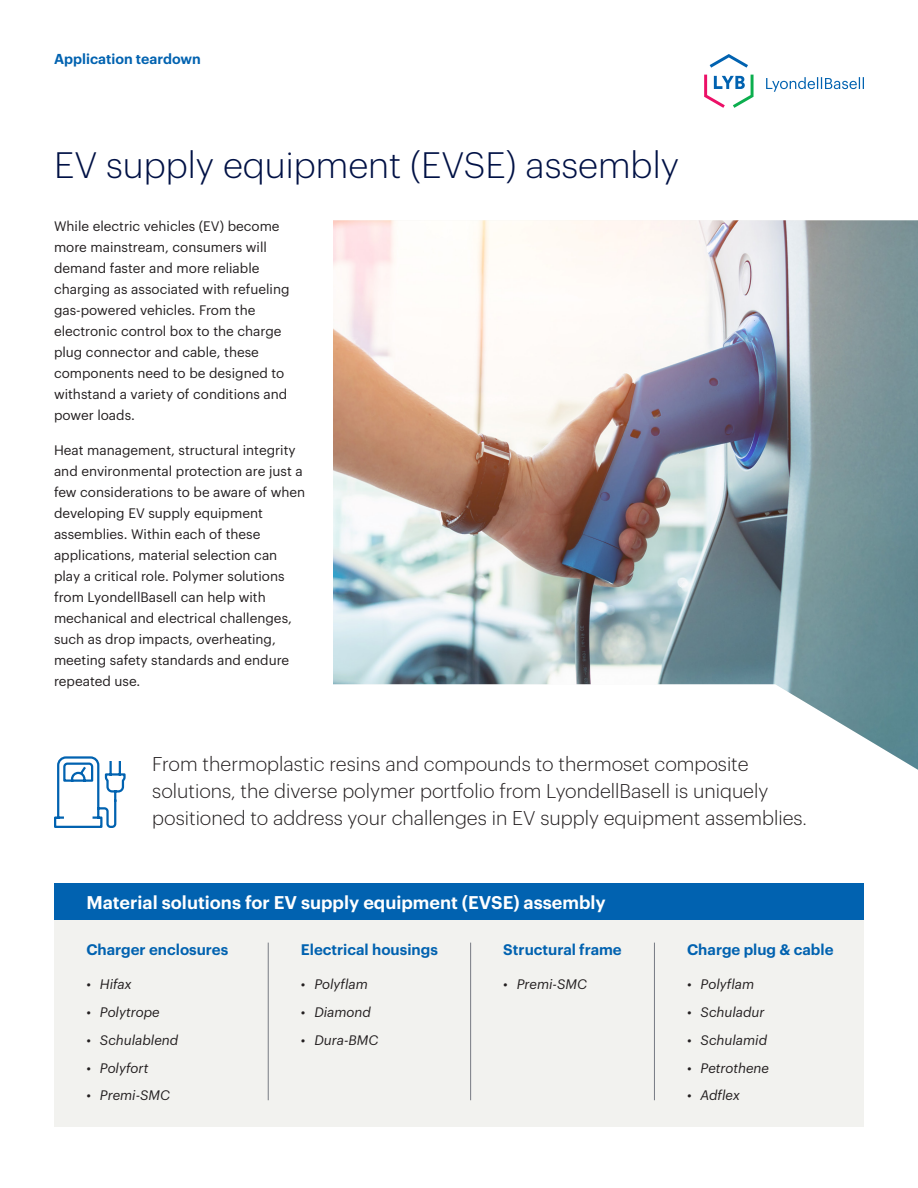
<style>
.page{position:relative;width:918px;height:1188px;background:#fff}
.page>*{position:absolute;margin:0;border:0;box-sizing:border-box;transform-origin:0 0}
.Heading_3{font:300 36px "Graphik";color:#001145}
.Intro_text{font:300 19.5px/27px "Graphik";color:#231f20}
.t1{font:600 18px "Graphik";color:#fff}
.t2{font:600 15px "Graphik";color:#0162b0}
.Business_Product_name{font:600 14.1px "Graphik";color:#0162b0}
.Body_text{font:13.5px/21px "Graphik";color:#231f20}
.t3{font:italic 13.5px "Graphik";color:#231f20}
</style>
<div class="page">
<div style="left:54px;top:883px;width:810px;height:243px;background:#f2f2ef"></div>
<div style="left:54px;top:883px;width:810px;height:37px;background:#0162b0"></div>
<img style="left:333px;top:220px;width:585px;height:550px">
<svg style="left:766px;top:77px;width:98px;height:15px"></svg>
<svg style="left:710px;top:54px;width:38px;height:14px"></svg>
<svg style="left:704px;top:75px;width:50px;height:33px"></svg>
<svg style="left:54px;top:756px;width:72px;height:72px"></svg>
<hr style="left:268px;top:943px;width:1px;height:157px;background:#777b83">
<hr style="left:470px;top:943px;width:1px;height:157px;background:#777b83">
<hr style="left:654px;top:943px;width:1px;height:157px;background:#777b83">
<p class="Business_Product_name" style="left:54px;top:48px;width:148px">Application teardown</p>
<p class="Heading_3" style="left:54px;top:139px;width:626px">EV supply equipment (EVSE) assembly</p>
<p class="Body_text" style="left:54px;top:215px;width:237px">While electric vehicles (EV) become more mainstream, consumers will demand faster and more reliable charging as associated with refueling gas-powered vehicles. From the electronic control box to the charge plug connector and cable, these components need to be designed to withstand a variety of conditions and power loads.</p>
<p class="Body_text" style="left:54px;top:438px;width:253px">Heat management, structural integrity and environmental protection are just a few considerations to be aware of when developing EV supply equipment assemblies. Within each of these applications, material selection can play a critical role. Polymer solutions from LyondellBasell can help with mechanical and electrical challenges, such as drop impacts, overheating, meeting safety standards and endure repeated use.</p>
<p class="Intro_text" style="left:152px;top:749px;width:656px">From thermoplastic resins and compounds to thermoset composite solutions, the diverse polymer portfolio from LyondellBasell is uniquely positioned to address your challenges in EV supply equipment assemblies.</p>
<p class="t1" style="left:86px;top:889px;width:521px">Material solutions for EV supply equipment (EVSE) assembly</p>
<p class="t2" style="left:86px;top:938px;width:144px">Charger enclosures</p>
<p class="t3" style="left:86px;top:974px;width:47px">• Hifax</p>
<p class="t3" style="left:86px;top:1002px;width:75px">• Polytrope</p>
<p class="t3" style="left:86px;top:1030px;width:93px">• Schulablend</p>
<p class="t3" style="left:86px;top:1057px;width:64px">• Polyfort</p>
<p class="t3" style="left:86px;top:1085px;width:85px">• Premi-SMC</p>
<p class="t2" style="left:301px;top:938px;width:138px">Electrical housings</p>
<p class="t3" style="left:301px;top:974px;width:69px">• Polyflam</p>
<p class="t3" style="left:301px;top:1002px;width:72px">• Diamond</p>
<p class="t3" style="left:301px;top:1030px;width:79px">• Dura-BMC</p>
<p class="t2" style="left:503px;top:938px;width:120px">Structural frame</p>
<p class="t3" style="left:503px;top:974px;width:85px">• Premi-SMC</p>
<p class="t2" style="left:687px;top:938px;width:148px">Charge plug &amp; cable</p>
<p class="t3" style="left:687px;top:974px;width:69px">• Polyflam</p>
<p class="t3" style="left:687px;top:1002px;width:79px">• Schuladur</p>
<p class="t3" style="left:687px;top:1030px;width:81px">• Schulamid</p>
<p class="t3" style="left:687px;top:1057px;width:83px">• Petrothene</p>
<p class="t3" style="left:687px;top:1085px;width:54px">• Adflex</p>
</div>
